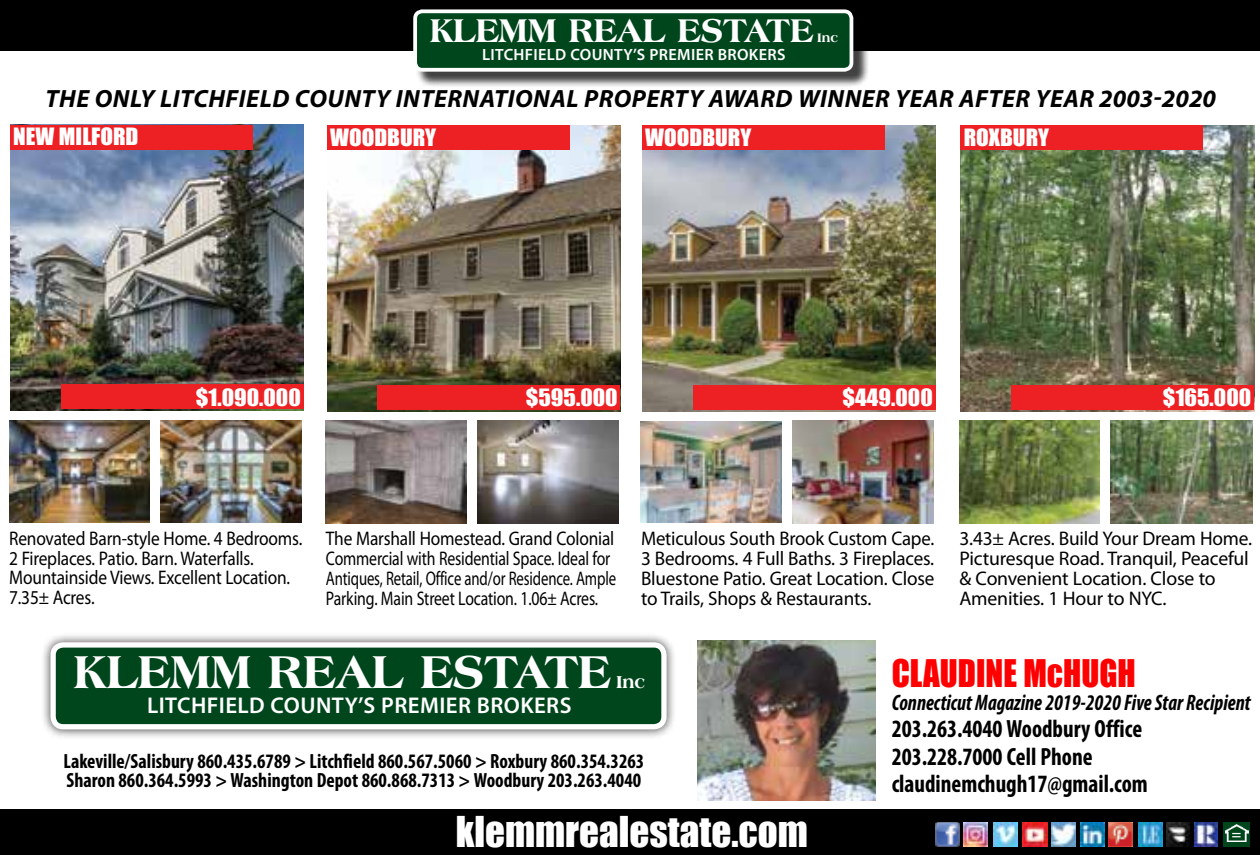
<style>
.page{position:relative;width:1260px;height:855px;background:#fff}
.page>*{position:absolute;margin:0;border:0;box-sizing:border-box;transform-origin:0 0}
.t1{font:800 48.75px "Americana BT";color:#fff;scale:.95 1}
.t2{font:39px "Impact";color:#fff}
.t3{font:800 35px "Americana BT";color:#fff;scale:.95 1}
.t4{font:35px "Impact";color:#f00;scale:.94 1}
.t5{font:italic 700 25px "Myriad Pro";letter-spacing:.02em;color:#000}
.t6{font:700 condensed 25px/27.5px "Myriad Pro";color:#000;scale:.94 1}
.t7{font:600 22.75px "Myriad Pro";letter-spacing:.02em;color:#fff}
.t8{font:italic 700 condensed 22.5px "Myriad Pro";color:#000;scale:.91 1}
.t9{font:22px "Impact";color:#fff;scale:1.06 1}
.t10{font:700 condensed 20.5px/18.5px "Myriad Pro";color:#000;scale:.96 1}
.t11{font:19.75px/19.8px "Myriad Pro";letter-spacing:-.01em;color:#000;scale:.88 1}
.t12{font:19.75px/19.8px "Myriad Pro";letter-spacing:-.01em;color:#000;text-align:justify;scale:.95 1}
.t13{font:19.75px/19.8px "Myriad Pro";letter-spacing:-.01em;color:#000}
.t14{font:800 18.25px "Americana BT";color:#fff}
.t15{font:600 16.25px "Myriad Pro";letter-spacing:.02em;color:#fff}
.t16{font:800 13px "Americana BT";color:#fff}
</style>
<div class="page">
<div style="left:0;top:0;width:1260px;height:51px;background:#000"></div>
<div style="left:416px;top:12px;width:453px;height:76px;background:#000;opacity:.75"></div>
<div style="left:415px;top:11px;width:436px;height:59px;background:#00461c;border-radius:7px"></div>
<div style="left:413px;top:9px;width:440px;height:63px;border:4px solid #fff;border-radius:7px"></div>
<div style="left:0;top:810px;width:1260px;height:45px;background:#000"></div>
<img style="left:697px;top:641px;width:178px;height:159px">
<div style="left:41px;top:633px;width:635px;height:107px;background:#000;opacity:.75"></div>
<div style="left:53px;top:645px;width:611px;height:82px;background:#00461c;border-radius:10px"></div>
<div style="left:50px;top:642px;width:617px;height:87px;border:5px solid #fff;border-radius:10px"></div>
<img style="left:936px;top:823px;width:23px;height:24px">
<img style="left:964px;top:823px;width:24px;height:23px">
<img style="left:994px;top:823px;width:24px;height:23px">
<img style="left:1138px;top:823px;width:24px;height:23px">
<img style="left:1166px;top:823px;width:24px;height:23px">
<div style="left:1223px;top:822px;width:27px;height:24px;background:#00461c"></div>
<img style="left:1225px;top:825px;width:24px;height:17px">
<img style="left:1195px;top:822px;width:23px;height:25px">
<img style="left:1052px;top:822px;width:24px;height:25px">
<img style="left:1080px;top:823px;width:24px;height:23px">
<img style="left:1108px;top:822px;width:24px;height:25px">
<img style="left:1022px;top:822px;width:26px;height:25px">
<img style="left:10px;top:125px;width:294px;height:286px">
<img style="left:327px;top:125px;width:293px;height:286px">
<div style="left:10px;top:125px;width:242px;height:25px;background:#ed2024"></div>
<div style="left:327px;top:125px;width:242px;height:25px;background:#ed2024"></div>
<img style="left:160px;top:420px;width:142px;height:103px">
<img style="left:477px;top:421px;width:142px;height:102px">
<img style="left:9px;top:420px;width:140px;height:103px">
<img style="left:326px;top:421px;width:140px;height:102px">
<div style="left:61px;top:384px;width:242px;height:25px;background:#ed2024"></div>
<img style="left:642px;top:125px;width:294px;height:286px">
<div style="left:642px;top:125px;width:242px;height:25px;background:#ed2024"></div>
<img style="left:792px;top:421px;width:142px;height:102px">
<img style="left:641px;top:422px;width:140px;height:100px">
<div style="left:693px;top:385px;width:242px;height:25px;background:#ed2024"></div>
<div style="left:378px;top:385px;width:242px;height:25px;background:#ed2024"></div>
<img style="left:961px;top:125px;width:293px;height:286px">
<div style="left:961px;top:125px;width:242px;height:25px;background:#ed2024"></div>
<img style="left:1111px;top:421px;width:141px;height:102px">
<img style="left:959px;top:421px;width:141px;height:102px">
<div style="left:1012px;top:385px;width:242px;height:25px;background:#ed2024"></div>
<h3 class="t3" style="left:430px;top:9px;width:405px">KLEMM REAL ESTATE</h3>
<p class="t16" style="left:817px;top:30px;width:22px">Inc</p>
<p class="t15" style="left:482px;top:44px;width:305px">LITCHFIELD COUNTY’S PREMIER BROKERS</p>
<p class="t5" style="left:46px;top:83px;width:1172px">THE ONLY LITCHFIELD COUNTY INTERNATIONAL PROPERTY AWARD WINNER YEAR AFTER YEAR 2003-2020</p>
<p class="t9" style="left:13px;top:120px;width:120px">NEW MILFORD</p>
<p class="t9" style="left:330px;top:120px;width:102px">WOODBURY</p>
<p class="t9" style="left:645px;top:120px;width:102px">WOODBURY</p>
<p class="t9" style="left:964px;top:120px;width:82px">ROXBURY</p>
<p class="t9" style="left:196px;top:380px;width:101px">$1.090.000</p>
<p class="t9" style="left:526px;top:380px;width:88px">$595.000</p>
<p class="t9" style="left:843px;top:380px;width:87px">$449.000</p>
<p class="t9" style="left:1163px;top:380px;width:85px">$165.000</p>
<p class="t11" style="left:9px;top:528px;width:335px">Renovated Barn-style Home. 4 Bedrooms.<br>2 Fireplaces. Patio. Barn. Waterfalls.<br>Mountainside Views. Excellent Location.<br>7.35± Acres.</p>
<p class="t11" style="left:326px;top:529px;width:331px">The Marshall Homestead. Grand Colonial Commercial with Residential Space. Ideal for Antiques, Retail, Office and/or Residence. Ample Parking. Main Street Location. 1.06± Acres.</p>
<p class="t12" style="left:641px;top:529px;width:310px">Meticulous South Brook Custom Cape.<br>3 Bedrooms. 4 Full Baths. 3 Fireplaces.<br>Bluestone Patio. Great Location. Close to Trails, Shops &amp; Restaurants.</p>
<p class="t13" style="left:960px;top:529px;width:294px">3.43± Acres. Build Your Dream Home.<br>Picturesque Road. Tranquil, Peaceful &amp; Convenient Location. Close to<br>Amenities. 1 Hour to NYC.</p>
<h1 class="t1" style="left:74px;top:642px;width:567px">KLEMM REAL ESTATE</h1>
<p class="t14" style="left:616px;top:671px;width:31px">Inc</p>
<p class="t7" style="left:147px;top:691px;width:426px">LITCHFIELD COUNTY’S PREMIER BROKERS</p>
<p class="t10" style="left:63px;top:752px;width:607px">Lakeville/Salisbury 860.435.6789 &gt; Litchfield 860.567.5060 &gt; Roxbury 860.354.3263<br>Sharon 860.364.5993 &gt; Washington Depot 860.868.7313 &gt; Woodbury 203.263.4040</p>
<h2 class="t2" style="left:456px;top:802px;width:354px">klemmrealestate.com</h2>
<h3 class="t4" style="left:892px;top:646px;width:261px">CLAUDINE McHUGH</h3>
<p class="t8" style="left:892px;top:688px;width:396px">Connecticut Magazine 2019-2020 Five Star Recipient</p>
<p class="t6" style="left:892px;top:715px;width:274px">203.263.4040 Woodbury Office<br>203.228.7000 Cell Phone claudinemchugh17@gmail.com</p>
</div>
